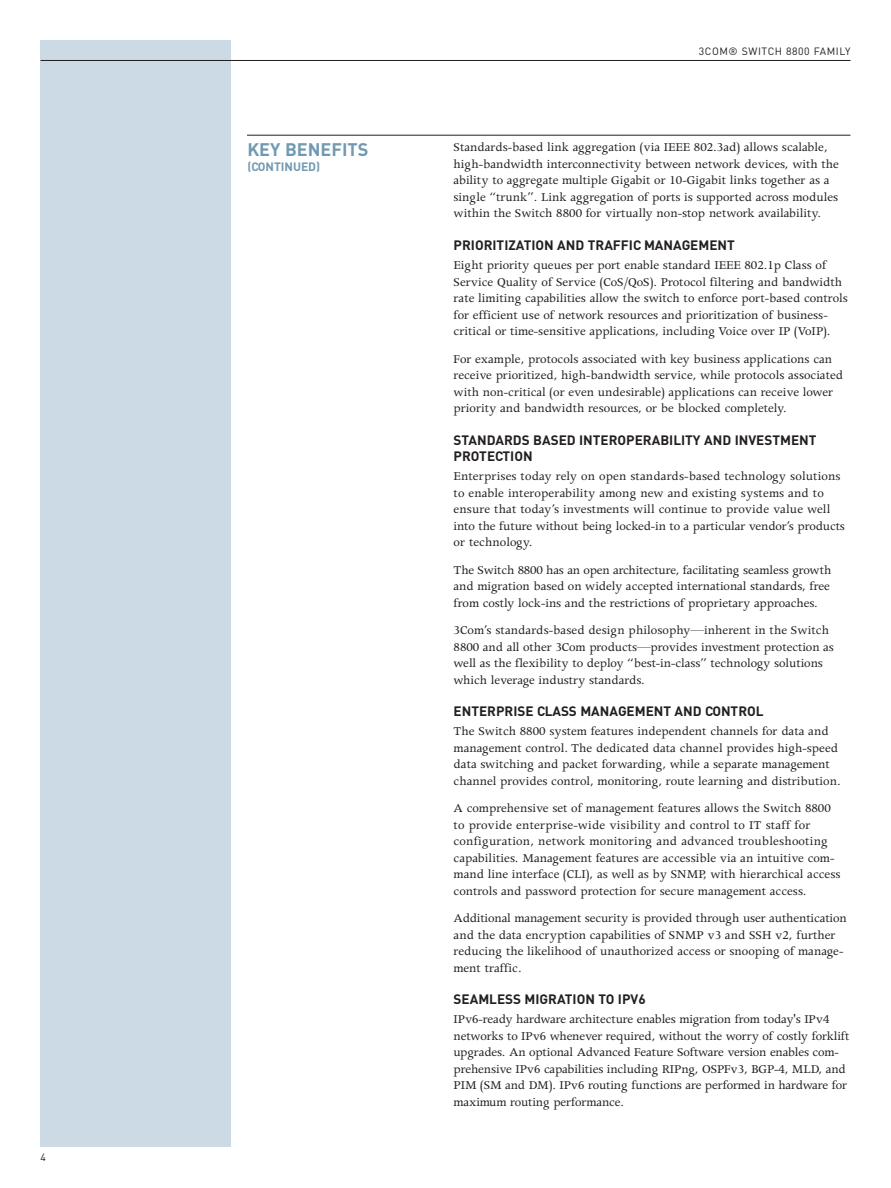
<style>
.page{position:relative;width:891px;height:1188px;background:#fff}
.page>*{position:absolute;margin:0;border:0;box-sizing:border-box;transform-origin:0 0}
.t1{font:700 18px "DIN";color:#7199b1}
.t2{font:13.5px/16.5px "Apollo";color:#231f20}
.t3{font:700 13.5px/16.5px "DIN";color:#231f20}
.t4{font:700 12px "DIN";color:#7199b1}
.t5{font:10.5px "DIN";letter-spacing:.05em;color:#231f20}
</style>
<div class="page">
<div style="left:40px;top:40px;width:191px;height:1108px;background:#ccdae5"></div>
<hr style="left:41px;top:60px;width:810px;height:1px;background:#231f20">
<hr style="left:247px;top:135px;width:603px;height:1px;background:#231f20">
<p class="t5" style="left:40px;top:1151px;width:7px">4</p>
<h1 class="t1" style="left:247px;top:139px;width:123px">KEY BENEFITS</h1>
<p class="t4" style="left:247px;top:160px;width:74px">(CONTINUED)</p>
<p class="t5" style="left:699px;top:45px;width:153px">3COM® SWITCH 8800 FAMILY</p>
<p class="t2" style="left:454px;top:141px;width:387px">Standards-based link aggregation (via IEEE 802.3ad) allows scalable, high-bandwidth interconnectivity between network devices, with the ability to aggregate multiple Gigabit or 10-Gigabit links together as a single “trunk”. Link aggregation of ports is supported across modules within the Switch 8800 for virtually non-stop network availability.</p>
<p class="t3" style="left:454px;top:237px;width:283px">PRIORITIZATION AND TRAFFIC MANAGEMENT</p>
<p class="t2" style="left:454px;top:258px;width:396px">Eight priority queues per port enable standard IEEE 802.1p Class of Service Quality of Service (CoS/QoS). Protocol filtering and bandwidth rate limiting capabilities allow the switch to enforce port-based controls for efficient use of network resources and prioritization of business&shy;critical or time-sensitive applications, including Voice over IP (VoIP).</p>
<p class="t2" style="left:454px;top:352px;width:391px">For example, protocols associated with key business applications can receive prioritized, high-bandwidth service, while protocols associated with non-critical (or even undesirable) applications can receive lower priority and bandwidth resources, or be blocked completely.</p>
<p class="t3" style="left:454px;top:431px;width:364px">STANDARDS BASED INTEROPERABILITY AND INVESTMENT<br>PROTECTION</p>
<p class="t2" style="left:454px;top:470px;width:393px">Enterprises today rely on open standards-based technology solutions to enable interoperability among new and existing systems and to ensure that today’s investments will continue to provide value well into the future without being locked-in to a particular vendor’s products or technology.</p>
<p class="t2" style="left:454px;top:563px;width:379px;text-align:justify">The Switch 8800 has an open architecture, facilitating seamless growth and migration based on widely accepted international standards, free from costly lock-ins and the restrictions of proprietary approaches.</p>
<p class="t2" style="left:454px;top:623px;width:382px">3Com’s standards-based design philosophy—inherent in the Switch 8800 and all other 3Com products—provides investment protection as well as the flexibility to deploy “best-in-class” technology solutions which leverage industry standards.</p>
<p class="t3" style="left:454px;top:703px;width:312px">ENTERPRISE CLASS MANAGEMENT AND CONTROL</p>
<p class="t2" style="left:454px;top:725px;width:389px">The Switch 8800 system features independent channels for data and management control. The dedicated data channel provides high-speed data switching and packet forwarding, while a separate management channel provides control, monitoring, route learning and distribution.</p>
<p class="t2" style="left:454px;top:801px;width:388px">A comprehensive set of management features allows the Switch 8800 to provide enterprise-wide visibility and control to IT staff for configuration, network monitoring and advanced troubleshooting capabilities. Management features are accessible via an intuitive com&shy;mand line interface (CLI), as well as by SNMP, with hierarchical access controls and password protection for secure management access.</p>
<p class="t2" style="left:454px;top:911px;width:395px">Additional management security is provided through user authentication and the data encryption capabilities of SNMP v3 and SSH v2, further reducing the likelihood of unauthorized access or snooping of manage&shy;ment traffic.</p>
<p class="t3" style="left:454px;top:991px;width:194px">SEAMLESS MIGRATION TO IPV6</p>
<p class="t2" style="left:454px;top:1013px;width:397px">IPv6-ready hardware architecture enables migration from today's IPv4 networks to IPv6 whenever required, without the worry of costly forklift upgrades. An optional Advanced Feature Software version enables com&shy;prehensive IPv6 capabilities including RIPng, OSPFv3, BGP-4, MLD, and PIM (SM and DM). IPv6 routing functions are performed in hardware for maximum routing performance.</p>
</div>
